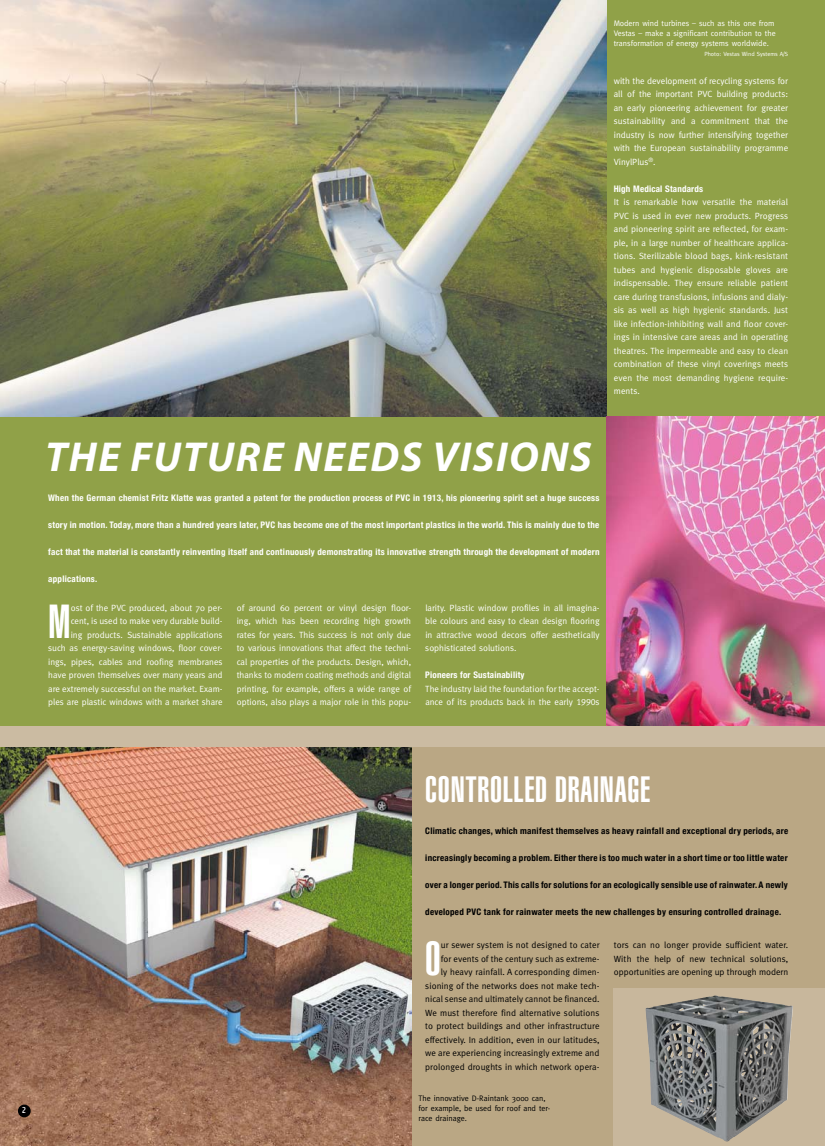
<style>
.page{position:relative;width:825px;height:1146px;background:#fff}
.page>*{position:absolute;margin:0;border:0;box-sizing:border-box;transform-origin:0 0}
.t1{font:900 extra-condensed 46.9px "Helvetica LT";color:#fff}
.t2{font:italic 700 42px "Myriad Pro";letter-spacing:.04em;color:#fff}
.t3{font:900 extra-condensed 36px "Helvetica";letter-spacing:.02em;color:#fff}
.t4{font:9px/13.5px "Meta";color:#fff;text-align:justify}
.t5{font:9px/13.5px "Meta";letter-spacing:.01em;color:#000;text-align:right}
.t6{font:700 condensed 9px "Helvetica Neue";letter-spacing:.03em;color:#fff}
.t7{font:700 condensed 9px "Helvetica Neue";letter-spacing:.03em;color:#000}
.t8{font:8px/10px "Meta";color:#fff}
.t9{font:8px/10px "Meta";color:#000}
.t10{font:8px "Amoebia Sans";color:#fff}
.t11{font:6px "Meta";color:#fff}
.s1{font-family:"Meta Caps"}
</style>
<div class="page">
<div style="left:0;top:0;width:825px;height:734px;background:#90a148"></div>
<img style="left:0;top:0;width:607px;height:416px">
<div style="left:0;top:738px;width:825px;height:407px;background:#baa784"></div>
<img style="left:0;top:746px;width:411px;height:399px">
<div style="left:18px;top:1104px;width:13px;height:13px;background:#000;border-radius:50%"></div>
<svg style="left:614px;top:988px;width:211px;height:157px;fill:#c8b79c"></svg>
<img style="left:645px;top:995px;width:70px;height:116px">
<img style="left:606px;top:416px;width:219px;height:310px">
<div style="left:0;top:726px;width:825px;height:20px;background:#cbbba2"></div>
<p class="t8" style="left:614px;top:18px;width:164px">Modern wind turbines – such as this one from<br>Vestas – make a significant contribution to the transformation of energy systems worldwide.</p>
<p class="t11" style="left:704px;top:50px;width:85px">Photo: Vestas Wind Systems A/S</p>
<p class="t4" style="left:614px;top:74px;width:176px">with the development of recycling systems for all of the important PVC building products: an early pioneering achievement for greater sustainability and a commitment that the industry is now further intensifying together with the European sustainability programme VinylPlus<sup>®</sup>.</p>
<p class="t6" style="left:614px;top:183px;width:91px">High Medical Standards</p>
<p class="t4" style="left:614px;top:195px;width:176px">It is remarkable how versatile the material PVC is used in ever new products. Progress and pioneering spirit are reflected, for exam&shy;ple, in a large number of healthcare applica&shy;tions. Sterilizable blood bags, kink-resistant tubes and hygienic disposable gloves are indispensable. They ensure reliable patient care during transfusions, infusions and dialy&shy;sis as well as high hygienic standards. Just like infection-inhibiting wall and floor cover&shy;ings in intensive care areas and in operating theatres. The impermeable and easy to clean combination of these vinyl coverings meets even the most demanding hygiene require&shy;ments.</p>
<h2 class="t2" style="left:45px;top:429px;width:548px">THE FUTURE NEEDS VISIONS</h2>
<p class="t6" style="left:48px;top:492px;width:553px">When the German chemist Fritz Klatte was granted a patent for the production process of PVC in 1913, his pioneering spirit set a huge success</p>
<p class="t6" style="left:48px;top:519px;width:553px">story in motion. Today, more than a hundred years later, PVC has become one of the most important plastics in the world. This is mainly due to the</p>
<p class="t6" style="left:48px;top:546px;width:553px">fact that the material is constantly reinventing itself and continuously demonstrating its innovative strength through the development of modern</p>
<p class="t6" style="left:48px;top:573px;width:51px">applications.</p>
<p class="t4" style="left:48px;top:600px;width:176px;text-align:right">ost of the PVC produced, about 70 per-<br>cent, is used to make very durable build-<br>ing products. Sustainable applications<br>such as energy-saving windows, floor cover&shy;ings, pipes, cables and roofing membranes have proven themselves over many years and are extremely successful on the market. Exam&shy;ples are plastic windows with a market share</p>
<p class="t4" style="left:237px;top:600px;width:176px">of around 60 percent or vinyl design floor&shy;ing, which has been recording high growth rates for years. This success is not only due to various innovations that affect the techni&shy;cal properties of the products. Design, which, thanks to modern coating methods and digital printing, for example, offers a wide range of options, also plays a major role in this popu-</p>
<p class="t4" style="left:425px;top:600px;width:176px">larity. Plastic window profiles in all imagina&shy;ble colours and easy to clean design flooring in attractive wood decors offer aesthetically sophisticated solutions.</p>
<h1 class="t1" style="left:48px;top:594px;width:24px">M</h1>
<p class="t6" style="left:425px;top:669px;width:101px">Pioneers for Sustainability</p>
<p class="t4" style="left:425px;top:681px;width:176px">The industry laid the foundation for the accept&shy;ance of its products back in the early <span class="s1">1990</span>s</p>
<p class="t10" style="left:22px;top:1105px;width:5px">2</p>
<h3 class="t3" style="left:425px;top:768px;width:226px">CONTROLLED DRAINAGE</h3>
<p class="t7" style="left:425px;top:825px;width:364px">Climatic changes, which manifest themselves as heavy rainfall and exceptional dry periods, are</p>
<p class="t7" style="left:425px;top:852px;width:364px">increasingly becoming a problem. Either there is too much water in a short time or too little water</p>
<p class="t7" style="left:425px;top:879px;width:364px">over a longer period. This calls for solutions for an ecologically sensible use of rainwater. A newly</p>
<p class="t7" style="left:425px;top:906px;width:357px">developed PVC tank for rainwater meets the new challenges by ensuring controlled drainage.</p>
<h1 class="t1" style="left:425px;top:931px;width:17px">O</h1>
<p class="t5" style="left:425px;top:938px;width:176px">ur sewer system is not designed to cater<br>for events of the century such as extreme-<br>ly heavy rainfall. A corresponding dimen&shy;sioning of the networks does not make tech&shy;nical sense and ultimately cannot be financed.<br>We must therefore find alternative solutions to protect buildings and other infrastructure effectively. In addition, even in our latitudes, we are experiencing increasingly extreme and prolonged droughts in which network opera-</p>
<p class="t9" style="left:418px;top:1092px;width:133px">The innovative D-Raintank 3000 can, for example, be used for roof and ter&shy;race drainage.</p>
<p class="t5" style="left:614px;top:938px;width:176px;text-align:justify">tors can no longer provide sufficient water.<br>With the help of new technical solutions, opportunities are opening up through modern</p>
</div>
